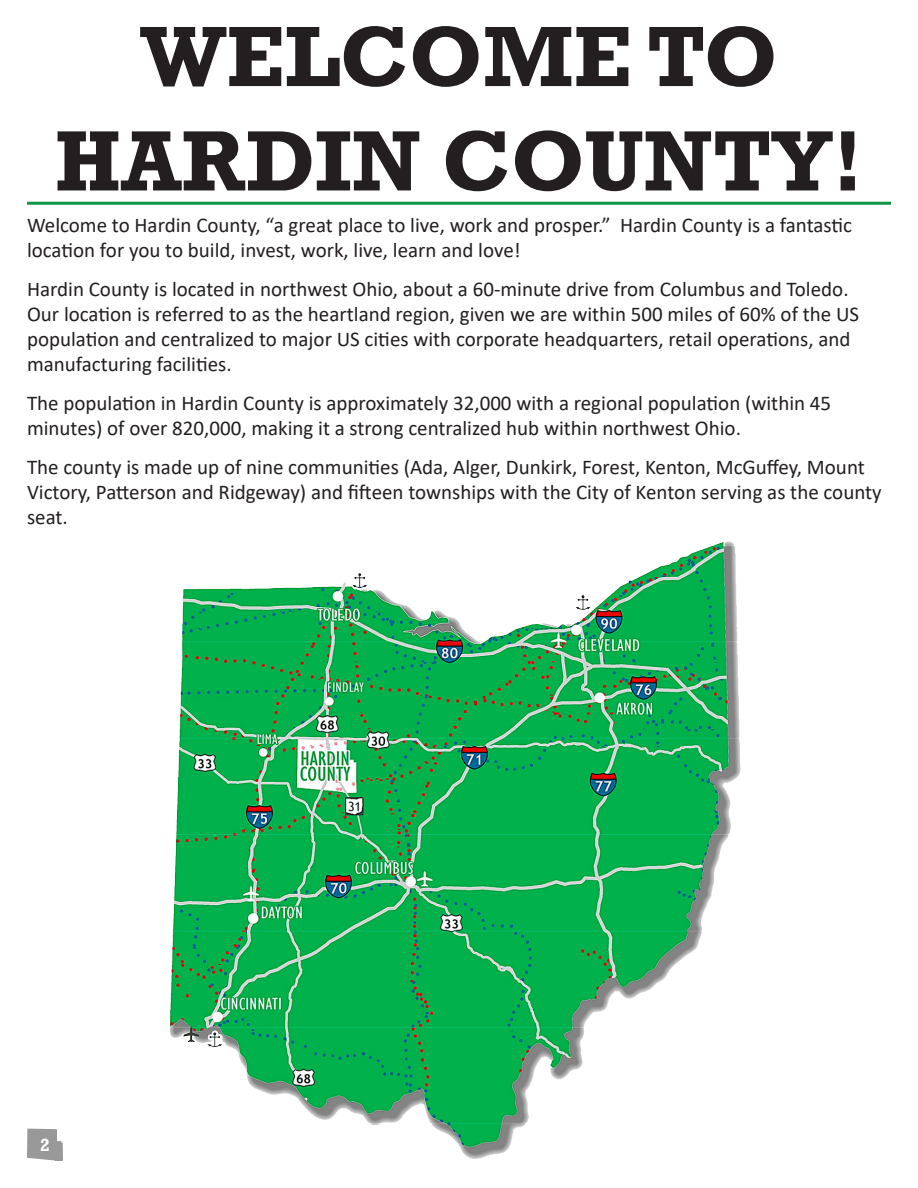
<style>
.page{position:relative;width:918px;height:1188px;background:#fff}
.page>*{position:absolute;margin:0;border:0;box-sizing:border-box;transform-origin:0 0}
.t1{font:700 87px/104.4px "Rockwell Std";color:#231f20;text-align:center}
.t2{font:21px/25.2px "Calibri";color:#231f20}
.t3{font:700 18px "Rockwell Std";color:#fff}
</style>
<div class="page">
<hr style="left:27px;top:202px;width:864px;height:3px;background:#109647">
<img style="left:170px;top:541px;width:571px;height:618px">
<svg style="left:27px;top:1129px;width:36px;height:32px"></svg>
<p class="t1" style="left:55px;top:3px;width:810px">WELCOME TO<br>HARDIN COUNTY!</p>
<p class="t2" style="left:27px;top:212px;width:827px">Welcome to Hardin County, “a great place to live, work and prosper.” Hardin County is a fantastic location for you to build, invest, work, live, learn and love!</p>
<p class="t2" style="left:27px;top:276px;width:834px">Hardin County is located in northwest Ohio, about a 60-minute drive from Columbus and Toledo.<br>Our location is referred to as the heartland region, given we are within 500 miles of 60% of the US population and centralized to major US cities with corporate headquarters, retail operations, and manufacturing facilities.</p>
<p class="t2" style="left:27px;top:390px;width:806px">The population in Hardin County is approximately 32,000 with a regional population (within 45 minutes) of over 820,000, making it a strong centralized hub within northwest Ohio.</p>
<p class="t2" style="left:27px;top:454px;width:856px">The county is made up of nine communities (Ada, Alger, Dunkirk, Forest, Kenton, McGuffey, Mount<br>Victory, Patterson and Ridgeway) and fifteen townships with the City of Kenton serving as the county seat.</p>
<p class="t3" style="left:40px;top:1134px;width:11px">2</p>
</div>
